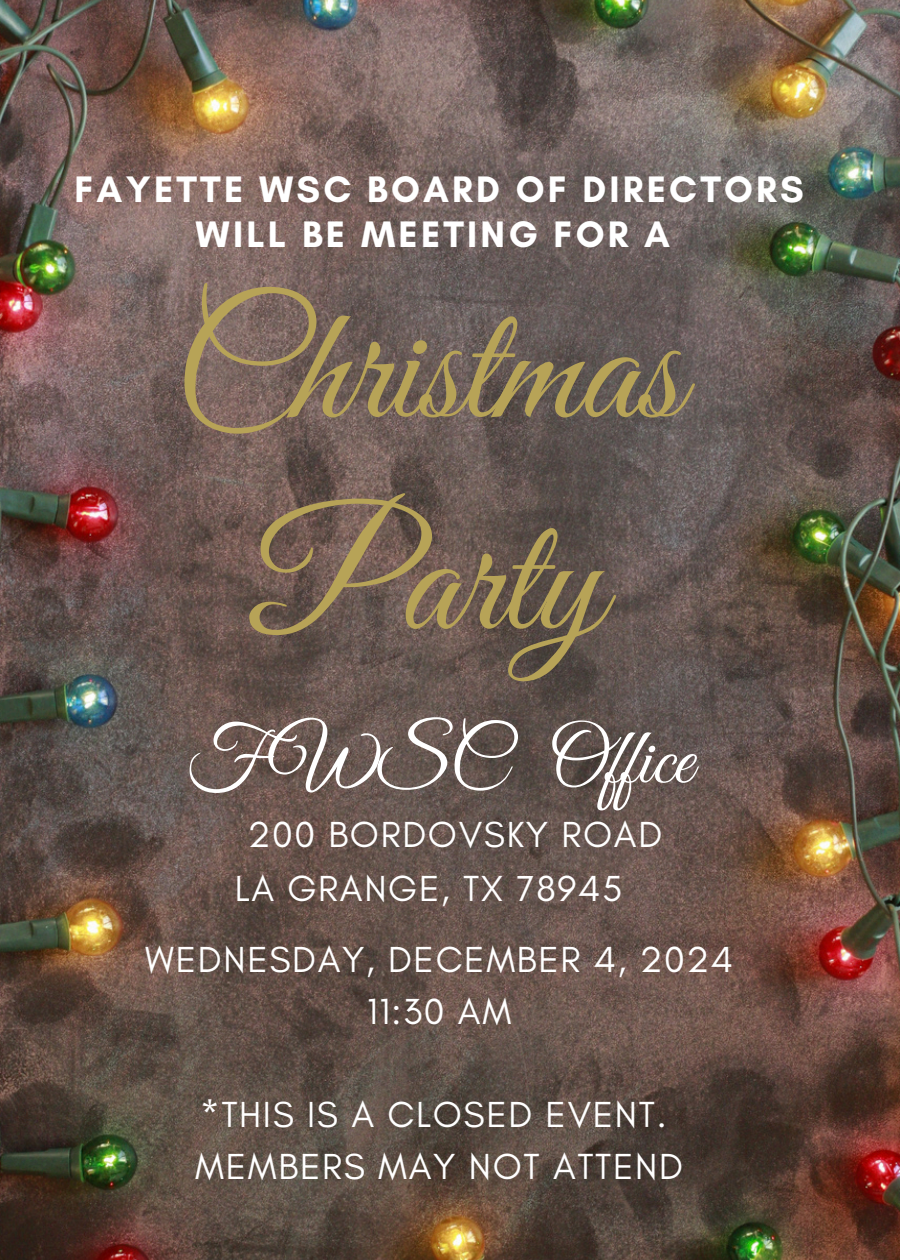
<style>
.page{position:relative;width:900px;height:1260px;background:#fff}
.page>*{position:absolute;margin:0;border:0;box-sizing:border-box;transform-origin:0 0}
.t1{font:166.75px/211.8px "Great Vibes";color:#b7a357;text-align:center}
.t2{font:80.25px "Great Vibes";color:#fff}
.t3{font:700 37.5px/45px "Glacial Indifference";letter-spacing:.085em;color:#fff;text-align:center}
.t4{font:37px "Glacial Indifference";letter-spacing:.045em;color:#fff}
</style>
<div class="page">
<img style="left:0;top:0;width:900px;height:1260px">
<h2 class="t3" style="left:75px;top:167px;width:731px">FAYETTE WSC BOARD OF DIRECTORS<br>WILL BE MEETING FOR A</h2>
<h3 class="t1" style="left:174px;top:273px;width:509px">Christmas<br>Party</h3>
<h1 class="t2" style="left:185px;top:714px;width:509px">FWSC Of ice</h1>
<p class="t4" style="left:248px;top:812px;width:416px">200 BORDOVSKY ROAD</p>
<p class="t4" style="left:235px;top:866px;width:389px">LA GRANGE, TX 78945</p>
<p class="t4" style="left:145px;top:937px;width:589px">WEDNESDAY, DECEMBER 4, 2024</p>
<p class="t4" style="left:367px;top:989px;width:146px">11:30 AM</p>
<p class="t4" style="left:200px;top:1092px;width:468px">*THIS IS A CLOSED EVENT.</p>
<p class="t4" style="left:195px;top:1144px;width:489px">MEMBERS MAY NOT ATTEND</p>
</div>
